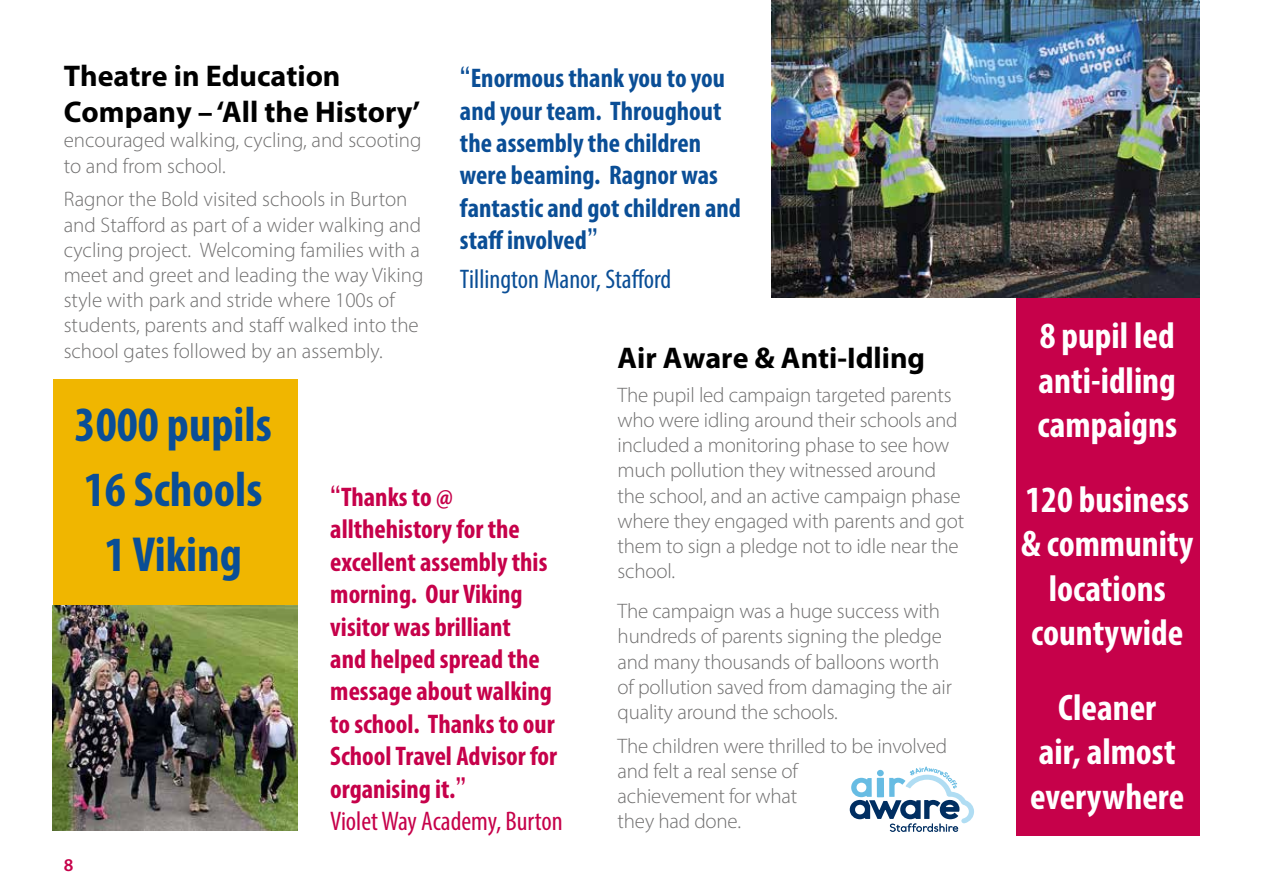
<style>
.page{position:relative;width:1263px;height:893px;background:#fff}
.page>*{position:absolute;margin:0;border:0;box-sizing:border-box;transform-origin:0 0}
.t1{font:700 condensed 49.5px/64.8px "Myriad Pro";color:#0a4e96;text-align:center}
.t2{font:700 condensed 37.2px/44.5px "Myriad Pro";color:#fff;text-align:center}
.t3{font:700 30px/36px "Myriad Pro";color:#000}
.t4{font:700 condensed 27px/32.4px "Myriad Pro";color:#c6014a}
.t5{font:700 condensed 27px/32.4px "Myriad Pro";color:#0a4e96}
.t6{font:condensed 27px "Myriad Pro";color:#0a4e96}
.t7{font:300 21px/25.2px "Myriad Pro";letter-spacing:-.01em;color:#706f6f}
.t8{font:600 18px "Myriad Pro";color:#c6014a}
.s1{font-family:"Lucida Grande";font-weight:400;font-stretch:normal}
.s2{font-weight:400}
</style>
<div class="page">
<div style="left:1016px;top:296px;width:183px;height:540px;background:#c6014a"></div>
<div style="left:53px;top:379px;width:245px;height:227px;background:#f0b600"></div>
<img style="left:53px;top:606px;width:245px;height:224px">
<img style="left:771px;top:0;width:428px;height:298px">
<svg style="left:850px;top:767px;width:124px;height:65px"></svg>
<p class="t3" style="left:64px;top:57px;width:358px">Theatre in Education<br>Company – ‘All the History’</p>
<p class="t7" style="left:64px;top:128px;width:359px">encouraged walking, cycling, and scooting to and from school.</p>
<p class="t7" style="left:64px;top:187px;width:361px">Ragnor the Bold visited schools in Burton and Stafford as part of a wider walking and cycling project. Welcoming families with a meet and greet and leading the way Viking style with park and stride where 100s of students, parents and staff walked into the school gates followed by an assembly.</p>
<p class="t5" style="left:460px;top:61px;width:282px"><span class="s1">“</span>Enormous thank you to you and your team. Throughout the assembly the children were beaming. Ragnor was fantastic and got children and staff involved<span class="s1">”</span></p>
<p class="t6" style="left:460px;top:263px;width:213px">Tillington Manor, Stafford</p>
<p class="t3" style="left:618px;top:339px;width:309px">Air Aware &amp; Anti-Idling</p>
<p class="t7" style="left:618px;top:382px;width:348px">The pupil led campaign targeted parents who were idling around their schools and included a monitoring phase to see how much pollution they witnessed around the school, and an active campaign phase where they engaged with parents and got them to sign a pledge not to idle near the school.</p>
<p class="t7" style="left:618px;top:598px;width:336px">The campaign was a huge success with hundreds of parents signing the pledge and many thousands of balloons worth of pollution saved from damaging the air quality around the schools.</p>
<p class="t7" style="left:618px;top:733px;width:331px">The children were thrilled to be involved and felt a real sense of<br>achievement for what<br>they had done.</p>
<h2 class="t1" style="left:75px;top:391px;width:199px">3000 pupils<br>16 Schools<br>1 Viking</h2>
<p class="t4" style="left:330px;top:480px;width:234px"><span class="s1">“</span>Thanks to @ allthehistory for the excellent assembly this morning. Our Viking visitor was brilliant<br>and helped spread the message about walking to school. Thanks to our<br>School Travel Advisor for organising it.<span class="s1">”<br></span><span class="s2">Violet Way Academy, Burton</span></p>
<p class="t8" style="left:64px;top:853px;width:11px">8</p>
<p class="t2" style="left:1037px;top:313px;width:141px;text-align:justify">8 pupil led anti-idling campaigns</p>
<p class="t2" style="left:1021px;top:476px;width:174px">120 business &amp; community locations countywide</p>
<p class="t2" style="left:1030px;top:684px;width:155px">Cleaner<br>air, almost everywhere</p>
</div>
